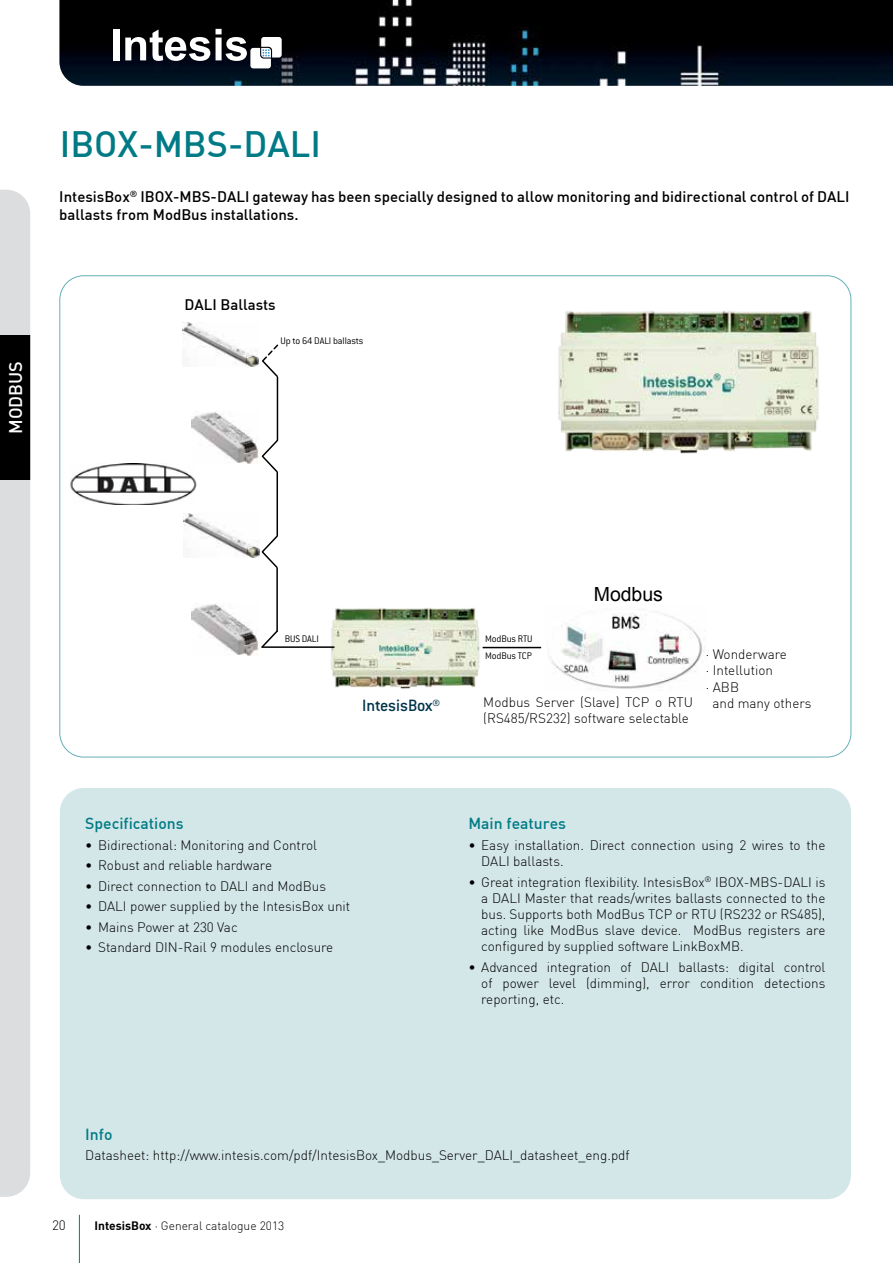
<style>
.page{position:relative;width:893px;height:1263px;background:#fff}
.page>*{position:absolute;margin:0;border:0;box-sizing:border-box;transform-origin:0 0}
.t1{font:500 36px "DIN";color:#007b85}
.t2{font:19.5px "Arial";letter-spacing:-.005em;color:#000}
.t3{font:500 18px "Conduit ITC";letter-spacing:-.01em;color:#00344a}
.t4{font:500 18px "DIN";color:#fff}
.t5{font:500 15.75px "DIN";color:#007b85}
.t6{font:500 15px/18px "DIN";color:#000}
.t7{font:300 13.5px/16.2px "DIN";color:#000}
.t8{font:300 12px "DIN";color:#000}
.t9{font:300 10.5px "Conduit ITC";letter-spacing:-.015em;color:#000}
.s1{font-weight:300}
.s2{font-weight:700}
</style>
<div class="page">
<img style="left:59px;top:0;width:834px;height:86px">
<div style="left:113px;top:29px;width:6px;height:31px;background:#fff"></div>
<svg style="left:125px;top:29px;width:85px;height:32px"></svg>
<svg style="left:216px;top:29px;width:66px;height:39px"></svg>
<div style="left:0;top:190px;width:30px;height:1007px;background:#dcddde"></div>
<div style="left:0;top:335px;width:30px;height:144px;background:#000"></div>
<hr style="left:79px;top:1215px;width:1px;height:48px;background:#007b85">
<hr style="left:892px;top:1215px;width:1px;height:48px;background:#007b85">
<div style="left:60px;top:788px;width:791px;height:411px;background:#d3e6e8;border-radius:24px"></div>
<img style="left:550px;top:613px;width:155px;height:77px">
<hr style="left:483px;top:647px;width:58px;height:1px;background:#000">
<img style="left:331px;top:608px;width:169px;height:81px">
<img style="left:558px;top:311px;width:261px;height:143px">
<hr style="left:262px;top:646px;width:72px;height:2px;background:#000">
<svg style="left:261px;top:631px;width:18px;height:17px"></svg>
<svg style="left:261px;top:535px;width:17px;height:33px"></svg>
<hr style="left:276px;top:568px;width:2px;height:63px;background:#000">
<svg style="left:261px;top:438px;width:18px;height:34px"></svg>
<hr style="left:276px;top:472px;width:2px;height:63px;background:#000">
<svg style="left:262px;top:344px;width:17px;height:34px"></svg>
<hr style="left:277px;top:377px;width:1px;height:63px;background:#000">
<img style="left:70px;top:463px;width:127px;height:41px">
<img style="left:191px;top:603px;width:67px;height:52px">
<img style="left:184px;top:513px;width:76px;height:44px">
<img style="left:191px;top:412px;width:67px;height:51px">
<img style="left:183px;top:323px;width:75px;height:43px">
<h3 class="t4" style="left:4px;top:434px;width:74px;rotate:-90deg">MODBUS</h3>
<h1 class="t1" style="left:60px;top:121px;width:263px">IBOX-MBS-DALI</h1>
<p class="t6" style="left:59px;top:187px;width:792px">IntesisBox<sup>®</sup> IBOX-MBS-DALI gateway has been specially designed to allow monitoring and bidirectional control of DALI ballasts from ModBus installations.</p>
<p class="t6" style="left:184px;top:295px;width:93px">DALI Ballasts</p>
<p class="t9" style="left:281px;top:335px;width:84px">Up to 64 DALI ballasts</p>
<p class="t9" style="left:285px;top:633px;width:35px">BUS DALI</p>
<h3 class="t3" style="left:362px;top:695px;width:79px">IntesisBox<span class="s1">®</span></h3>
<p class="t9" style="left:485px;top:633px;width:49px">ModBus RTU</p>
<h2 class="t2" style="left:594px;top:581px;width:71px">Modbus</h2>
<p class="t9" style="left:485px;top:650px;width:48px">ModBus TCP</p>
<p class="t7" style="left:483px;top:693px;width:211px">Modbus Server (Slave) TCP o RTU (RS485/RS232) software selectable</p>
<p class="t7" style="left:706px;top:646px;width:83px">· Wonderware</p>
<p class="t7" style="left:706px;top:662px;width:69px">· Intellution</p>
<p class="t7" style="left:706px;top:678px;width:35px">· ABB</p>
<p class="t7" style="left:712px;top:695px;width:101px">and many others</p>
<p class="t5" style="left:85px;top:814px;width:100px">Specifications</p>
<p class="t7" style="left:85px;top:837px;width:233px">• Bidirectional: Monitoring and Control</p>
<p class="t7" style="left:85px;top:857px;width:188px">• Robust and reliable hardware</p>
<p class="t7" style="left:85px;top:878px;width:242px">• Direct connection to DALI and ModBus</p>
<p class="t7" style="left:85px;top:898px;width:266px">• DALI power supplied by the IntesisBox unit</p>
<p class="t7" style="left:85px;top:919px;width:154px">• Mains Power at 230 Vac</p>
<p class="t7" style="left:85px;top:939px;width:250px">• Standard DIN-Rail 9 modules enclosure</p>
<p class="t5" style="left:468px;top:814px;width:99px">Main features</p>
<p class="t7" style="left:481px;top:837px;width:346px;text-indent:-13px">• Easy installation. Direct connection using 2 wires to the<br>DALI ballasts.</p>
<p class="t7" style="left:481px;top:873px;width:346px;text-align:justify;text-indent:-13px">• Great integration flexibility. IntesisBox<sup>®</sup> IBOX-MBS-DALI is a DALI Master that reads/writes ballasts connected to the bus. Supports both ModBus TCP or RTU (RS232 or RS485), acting like ModBus slave device. ModBus registers are configured by supplied software LinkBoxMB.</p>
<p class="t7" style="left:481px;top:959px;width:346px;text-align:justify;text-indent:-13px">• Advanced integration of DALI ballasts: digital control of power level (dimming), error condition detections reporting, etc.</p>
<p class="t5" style="left:85px;top:1124px;width:29px">Info</p>
<p class="t7" style="left:85px;top:1147px;width:546px">Datasheet: http://www.intesis.com/pdf/IntesisBox_Modbus_Server_DALI_datasheet_eng.pdf</p>
<p class="t7" style="left:52px;top:1217px;width:15px">20</p>
<p class="t8" style="left:94px;top:1218px;width:191px"><span class="s2">IntesisBox</span> · General catalogue 2013</p>
</div>
